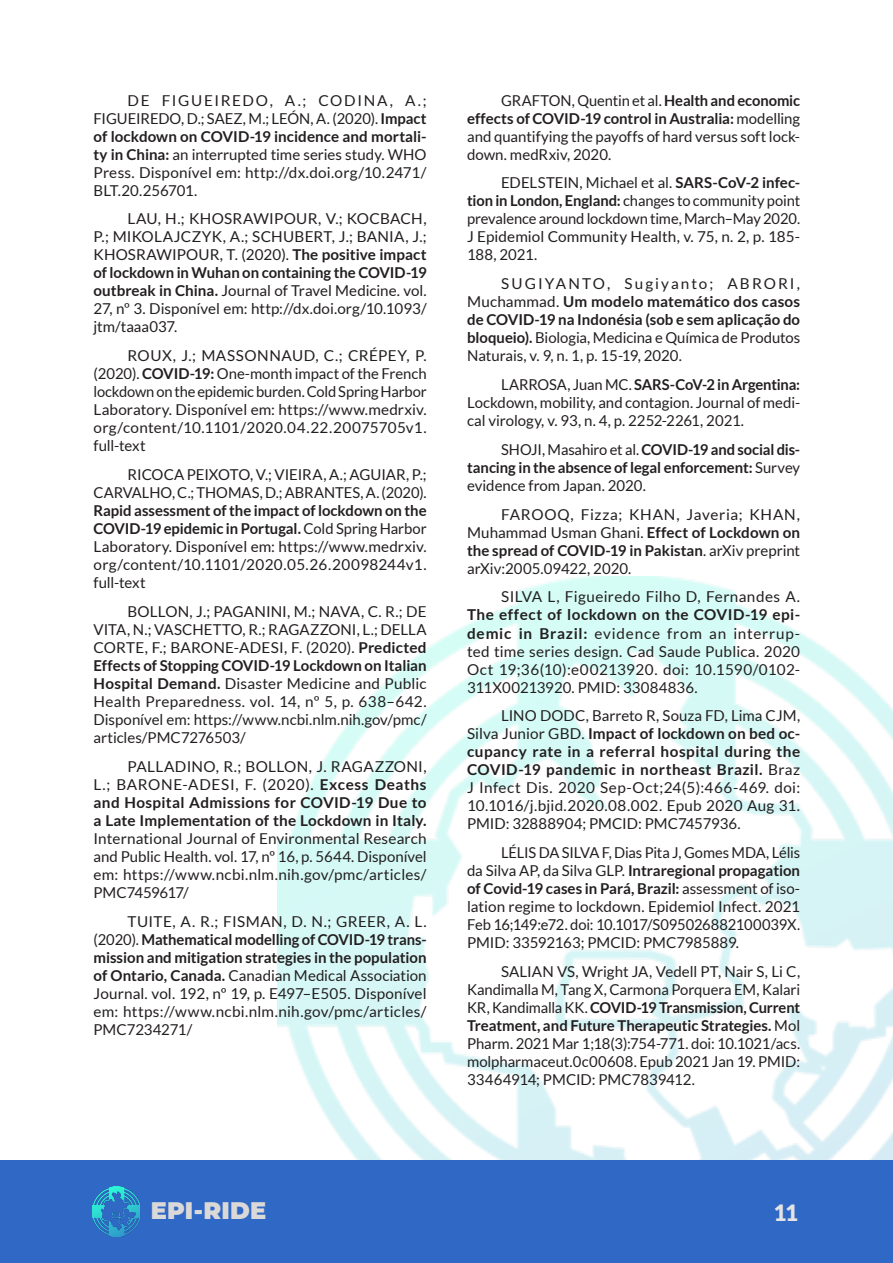
<style>
.page{position:relative;width:893px;height:1263px;background:#fff}
.page>*{position:absolute;margin:0;border:0;box-sizing:border-box;transform-origin:0 0}
.txt_sem_parágrafo{font:900 24px "Montserrat";letter-spacing:.01em;color:#dbd9d8}
.txt_sem_parágrafo-2{font:900 22.5px "Lato";color:#e4e4e4}
.txt_corrido{font:15px/18px "Lato";letter-spacing:.005em;color:#231f20;text-align:justify}
.txt_corrido-2{font:700 15px/18px "Lato";letter-spacing:-.005em;color:#231f20;text-align:justify}
.s1{font-weight:700}
.s2{font-weight:400}
</style>
<div class="page">
<img style="left:278px;top:576px;width:615px;height:584px">
<div style="left:0;top:1160px;width:893px;height:103px;background:#3068c5"></div>
<img style="left:93px;top:1186px;width:47px;height:50px">
<p class="txt_corrido" style="left:94px;top:91px;width:335px;text-indent:34px">DE FIGUEIREDO, A.; CODINA, A.; FIGUEIREDO, D.; SAEZ, M.; LEÓN, A. (2020). <span class="s1">Impact of lockdown on COVID-19 incidence and mortali&shy;ty in China:</span> an interrupted time series study. WHO Press. Disponível em: http://dx.doi.org/10.2471/ BLT.20.256701.</p>
<p class="txt_corrido" style="left:94px;top:210px;width:335px;text-indent:34px">LAU, H.; KHOSRAWIPOUR, V.; KOCBACH, P.; MIKOLAJCZYK, A.; SCHUBERT, J.; BANIA, J.; KHOSRAWIPOUR, T. (2020). <span class="s1">The positive impact of lockdown in Wuhan on containing the COVID-19 outbreak in China.</span> Journal of Travel Medicine. vol.<br>27, nº 3. Disponível em: http://dx.doi.org/10.1093/ jtm/taaa037.</p>
<p class="txt_corrido" style="left:94px;top:347px;width:335px;text-indent:34px">ROUX, J.; MASSONNAUD, C.; CRÉPEY, P. (2020). <span class="s1">COVID-19:</span> One-month impact of the French lockdown on the epidemic burden. Cold Spring Harbor Laboratory. Disponível em: https://www.medrxiv. org/content/10.1101/2020.04.22.20075705v1. full-text</p>
<p class="txt_corrido" style="left:94px;top:465px;width:335px;text-indent:34px">RICOCA PEIXOTO, V.; VIEIRA, A.; AGUIAR, P.; CARVALHO, C.; THOMAS, D.; ABRANTES, A. (2020).<br><span class="s1">Rapid assessment of the impact of lockdown on the COVID-19 epidemic in Portugal.</span> Cold Spring Harbor Laboratory. Disponível em: https://www.medrxiv. org/content/10.1101/2020.05.26.20098244v1. full-text</p>
<p class="txt_corrido" style="left:94px;top:602px;width:335px;text-indent:34px">BOLLON, J.; PAGANINI, M.; NAVA, C. R.; DE VITA, N.; VASCHETTO, R.; RAGAZZONI, L.; DELLA CORTE, F.; BARONE-ADESI, F. (2020). <span class="s1">Predicted Effects of Stopping COVID-19 Lockdown on Italian Hospital Demand.</span> Disaster Medicine and Public Health Preparedness. vol. 14, nº 5, p. 638–642.<br>Disponível em: https://www.ncbi.nlm.nih.gov/pmc/ articles/PMC7276503/</p>
<p class="txt_corrido" style="left:94px;top:757px;width:335px;text-indent:34px">PALLADINO, R.; BOLLON, J. RAGAZZONI, L.; BARONE-ADESI, F. (2020). <span class="s1">Excess Deaths and Hospital Admissions for COVID-19 Due to a Late Implementation of the Lockdown in Italy.<br></span>International Journal of Environmental Research and Public Health. vol. 17, nº 16, p. 5644. Disponível em: https://www.ncbi.nlm.nih.gov/pmc/articles/ PMC7459617/</p>
<p class="txt_corrido" style="left:94px;top:912px;width:335px;text-indent:34px">TUITE, A. R.; FISMAN, D. N.; GREER, A. L. (2020). <span class="s1">Mathematical modelling of COVID-19 trans&shy;mission and mitigation strategies in the population of Ontario, Canada.</span> Canadian Medical Association Journal. vol. 192, nº 19, p. E497–E505. Disponível em: https://www.ncbi.nlm.nih.gov/pmc/articles/ PMC7234271/</p>
<p class="txt_corrido" style="left:467px;top:91px;width:335px;text-indent:34px">GRAFTON, Quentin et al. <span class="s1">Health and economic effects of COVID-19 control in Australia:</span> modelling and quantifying the payoffs of hard versus soft lock&shy;down. medRxiv, 2020.</p>
<p class="txt_corrido" style="left:467px;top:174px;width:335px;text-indent:34px">EDELSTEIN, Michael et al. <span class="s1">SARS-CoV-2 infec&shy;tion in London, England:</span> changes to community point prevalence around lockdown time, March–May 2020.<br>J Epidemiol Community Health, v. 75, n. 2, p. 185- 188, 2021.</p>
<p class="txt_corrido" style="left:467px;top:275px;width:335px;text-indent:34px">SUGIYANTO, Sugiyanto; ABRORI, Muchammad. <span class="s1">Um modelo matemático dos casos de COVID-19 na Indonésia (sob e sem aplicação do bloqueio).</span> Biologia, Medicina e Química de Produtos Naturais, v. 9, n. 1, p. 15-19, 2020.</p>
<p class="txt_corrido" style="left:467px;top:375px;width:335px;text-indent:34px">LARROSA, Juan MC. <span class="s1">SARS-CoV-2 in Argentina:<br></span>Lockdown, mobility, and contagion. Journal of medi&shy;cal virology, v. 93, n. 4, p. 2252-2261, 2021.</p>
<p class="txt_corrido-2" style="left:467px;top:440px;width:335px;text-indent:34px"><span class="s2">SHOJI, Masahiro et al.</span> COVID-19 and social dis&shy;tancing in the absence of legal enforcement: <span class="s2">Survey evidence from Japan. 2020.</span></p>
<p class="txt_corrido" style="left:467px;top:505px;width:335px;text-indent:34px">FAROOQ, Fizza; KHAN, Javeria; KHAN, Muhammad Usman Ghani. <span class="s1">Effect of Lockdown on the spread of COVID-19 in Pakistan</span>. arXiv preprint arXiv:2005.09422, 2020.</p>
<p class="txt_corrido" style="left:467px;top:588px;width:335px;text-indent:34px">SILVA L, Figueiredo Filho D, Fernandes A.<br><span class="s1">The effect of lockdown on the COVID-19 epi&shy;demic in Brazil:</span> evidence from an interrup&shy;ted time series design. Cad Saude Publica. 2020<br>Oct 19;36(10):e00213920. doi: 10.1590/0102- 311X00213920. PMID: 33084836.</p>
<p class="txt_corrido" style="left:467px;top:707px;width:335px;text-indent:34px">LINO DODC, Barreto R, Souza FD, Lima CJM, Silva Junior GBD. <span class="s1">Impact of lockdown on bed oc&shy;cupancy rate in a referral hospital during the COVID-19 pandemic in northeast Brazil.</span> Braz J Infect Dis. 2020 Sep-Oct;24(5):466-469. doi:<br>10.1016/j.bjid.2020.08.002. Epub 2020 Aug 31.<br>PMID: 32888904; PMCID: PMC7457936.</p>
<p class="txt_corrido" style="left:467px;top:843px;width:335px;text-indent:34px">LÉLIS DA SILVA F, Dias Pita J, Gomes MDA, Lélis da Silva AP, da Silva GLP. <span class="s1">Intraregional propagation of Covid-19 cases in Pará, Brazil:</span> assessment of iso&shy;lation regime to lockdown. Epidemiol Infect. 2021<br>Feb 16;149:e72. doi: 10.1017/S095026882100039X.<br>PMID: 33592163; PMCID: PMC7985889.</p>
<p class="txt_corrido" style="left:467px;top:962px;width:335px;text-indent:34px">SALIAN VS, Wright JA, Vedell PT, Nair S, Li C, Kandimalla M, Tang X, Carmona Porquera EM, Kalari KR, Kandimalla KK. <span class="s1">COVID-19 Transmission, Current Treatment, and Future Therapeutic Strategies.</span> Mol Pharm. 2021 Mar 1;18(3):754-771. doi: 10.1021/acs. molpharmaceut.0c00608. Epub 2021 Jan 19. PMID:<br>33464914; PMCID: PMC7839412.</p>
<p class="txt_sem_parágrafo" style="left:151px;top:1193px;width:117px">EPI-RIDE</p>
<p class="txt_sem_parágrafo-2" style="left:773px;top:1199px;width:26px">11</p>
</div>
